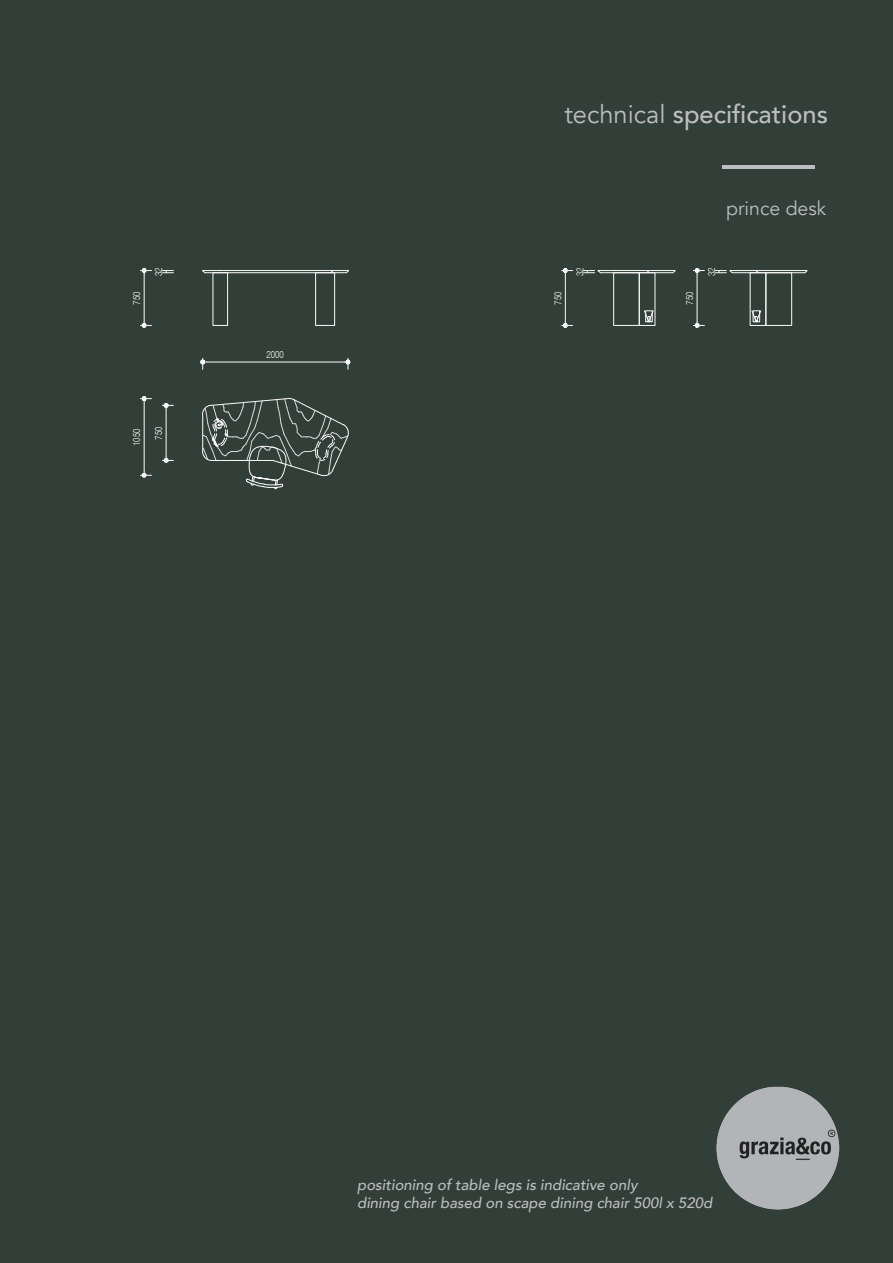
<style>
.page{position:relative;width:893px;height:1263px;background:#323f38}
.page>*{position:absolute;margin:0;border:0;box-sizing:border-box;transform-origin:0 0}
.t1{font:500 25.5px "Avenir";color:#bcbdc0}
.t2{font:19.5px "Avenir";color:#bcbdc0}
.t3{font:italic 500 15px "Avenir";color:#bcbdc0}
.t4{font:300 10.2px "Swiss 721 BT";color:#fafafa;scale:.8 1}
.s1{font-weight:400}
</style>
<div class="page">
<hr style="left:722px;top:166px;width:92px;height:3px;background:#bcbdc0">
<img style="left:716px;top:1086px;width:123px;height:123px">
<div style="left:40px;top:196px;width:853px;height:384px;background:#323f38"></div>
<p class="t4" style="left:130px;top:305px;width:18px;rotate:-90deg">750</p>
<p class="t4" style="left:152px;top:276px;width:12px;rotate:-90deg">32</p>
<p class="t4" style="left:130px;top:446px;width:23px;rotate:-90deg">1050</p>
<p class="t4" style="left:152px;top:440px;width:18px;rotate:-90deg">750</p>
<p class="t4" style="left:267px;top:348px;width:23px">2000</p>
<p class="t1" style="left:564px;top:92px;width:265px"><span class="s1">technical</span> specifications</p>
<p class="t4" style="left:552px;top:305px;width:18px;rotate:-90deg">750</p>
<p class="t4" style="left:574px;top:276px;width:12px;rotate:-90deg">32</p>
<p class="t2" style="left:726px;top:197px;width:102px">prince desk</p>
<p class="t4" style="left:683px;top:305px;width:18px;rotate:-90deg">750</p>
<p class="t4" style="left:705px;top:276px;width:12px;rotate:-90deg">32</p>
<p class="t3" style="left:357px;top:1176px;width:282px">positioning of table legs is indicative only</p>
<p class="t3" style="left:357px;top:1194px;width:357px">dining chair based on scape dining chair 500l x 520d</p>
</div>
